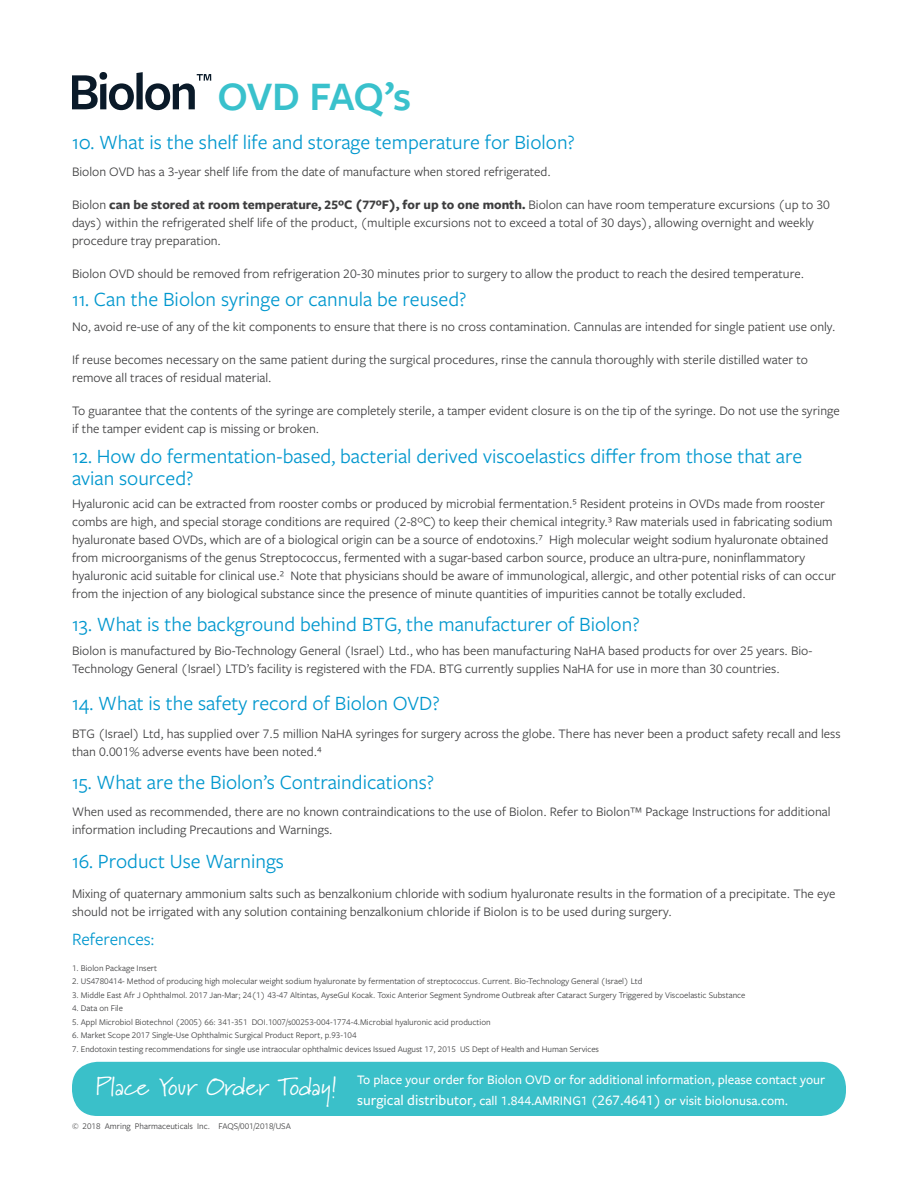
<style>
.page{position:relative;width:918px;height:1188px;background:#fff}
.page>*{position:absolute;margin:0;border:0;box-sizing:border-box;transform-origin:0 0}
.t1{font:600 42px "Freight Sans Pro";letter-spacing:-.025em;color:#39c1cc}
.t2{font:25.5px "Marydale";color:#fff}
.H2_with_Icon{font:21px/22.5px "Freight Sans Pro";color:#0097ce}
.H2_with_Icon-2{font:18px "Freight Sans Pro";color:#0097ce}
.H2_with_Icon-3{font:13.5px/18px "Freight Sans Pro";color:#3e3e3f}
.t3{font:500 13.5px/21px "Freight Sans Pro";color:#fff}
.H2_with_Icon-4{font:9px "Freight Sans Pro";color:#3e3e3f}
.s1{font-weight:700}
.s2{font-size:15px}
</style>
<div class="page">
<svg style="left:72px;top:72px;width:139px;height:38px"></svg>
<div style="left:72px;top:1062px;width:774px;height:54px;background:#3ac0c9;border-radius:25px"></div>
<p class="t1" style="left:218px;top:67px;width:195px">OVD FAQ’s</p>
<p class="H2_with_Icon" style="left:72px;top:130px;width:504px">10. What is the shelf life and storage temperature for Biolon?</p>
<p class="H2_with_Icon-3" style="left:72px;top:162px;width:480px">Biolon OVD has a 3-year shelf life from the date of manufacture when stored refrigerated.</p>
<p class="H2_with_Icon-3" style="left:72px;top:195px;width:759px">Biolon <span class="s1">can be stored at room temperature, 25ºC (77ºF), for up to one month.</span> Biolon can have room temperature excursions (up to 30 days) within the refrigerated shelf life of the product, (multiple excursions not to exceed a total of 30 days), allowing overnight and weekly procedure tray preparation.</p>
<p class="H2_with_Icon-3" style="left:72px;top:264px;width:734px">Biolon OVD should be removed from refrigeration 20-30 minutes prior to surgery to allow the product to reach the desired temperature.</p>
<p class="H2_with_Icon" style="left:72px;top:287px;width:396px">11. Can the Biolon syringe or cannula be reused?</p>
<p class="H2_with_Icon-3" style="left:72px;top:317px;width:765px">No, avoid re-use of any of the kit components to ensure that there is no cross contamination. Cannulas are intended for single patient use only.</p>
<p class="H2_with_Icon-3" style="left:72px;top:350px;width:738px">If reuse becomes necessary on the same patient during the surgical procedures, rinse the cannula thoroughly with sterile distilled water to remove all traces of residual material.</p>
<p class="H2_with_Icon-3" style="left:72px;top:401px;width:769px">To guarantee that the contents of the syringe are completely sterile, a tamper evident closure is on the tip of the syringe. Do not use the syringe if the tamper evident cap is missing or broken.</p>
<p class="H2_with_Icon" style="left:72px;top:444px;width:732px">12. How do fermentation-based, bacterial derived viscoelastics differ from those that are avian sourced?</p>
<p class="H2_with_Icon-3" style="left:72px;top:494px;width:766px">Hyaluronic acid can be extracted from rooster combs or produced by microbial fermentation.⁵ Resident proteins in OVDs made from rooster combs are high, and special storage conditions are required (2-8ºC) to keep their chemical integrity.³ Raw materials used in fabricating sodium hyaluronate based OVDs, which are of a biological origin can be a source of endotoxins.⁷ High molecular weight sodium hyaluronate obtained from microorganisms of the genus Streptococcus, fermented with a sugar-based carbon source, produce an ultra-pure, noninflammatory hyaluronic acid suitable for clinical use.² Note that physicians should be aware of immunological, allergic, and other potential risks of can occur from the injection of any biological substance since the presence of minute quantities of impurities cannot be totally excluded.</p>
<p class="H2_with_Icon" style="left:72px;top:612px;width:569px">13. What is the background behind BTG, the manufacturer of Biolon?</p>
<p class="H2_with_Icon-3" style="left:72px;top:641px;width:742px">Biolon is manufactured by Bio-Technology General (Israel) Ltd., who has been manufacturing NaHA based products for over 25 years. Bio-<br>Technology General (Israel) LTD’s facility is registered with the FDA. BTG currently supplies NaHA for use in more than 30 countries.</p>
<p class="H2_with_Icon" style="left:72px;top:691px;width:369px">14. What is the safety record of Biolon OVD?</p>
<p class="H2_with_Icon-3" style="left:72px;top:724px;width:770px">BTG (Israel) Ltd, has supplied over 7.5 million NaHA syringes for surgery across the globe. There has never been a product safety recall and less than 0.001% adverse events have been noted.⁴</p>
<p class="H2_with_Icon" style="left:72px;top:770px;width:364px">15. What are the Biolon’s Contraindications?</p>
<p class="H2_with_Icon-3" style="left:72px;top:802px;width:760px">When used as recommended, there are no known contraindications to the use of Biolon. Refer to Biolon™ Package Instructions for additional information including Precautions and Warnings.</p>
<p class="H2_with_Icon" style="left:72px;top:849px;width:214px">16. Product Use Warnings</p>
<p class="H2_with_Icon-3" style="left:72px;top:884px;width:765px">Mixing of quaternary ammonium salts such as benzalkonium chloride with sodium hyaluronate results in the formation of a precipitate. The eye should not be irrigated with any solution containing benzalkonium chloride if Biolon is to be used during surgery.</p>
<p class="H2_with_Icon-2" style="left:72px;top:927px;width:84px">References:</p>
<p class="H2_with_Icon-4" style="left:72px;top:962px;width:87px">1. Biolon Package Insert</p>
<p class="H2_with_Icon-4" style="left:72px;top:975px;width:572px">2. US4780414- Method of producing high molecular weight sodium hyaluronate by fermentation of streptococcus. Current. Bio-Technology General (Israel) Ltd</p>
<p class="H2_with_Icon-4" style="left:72px;top:989px;width:675px">3. Middle East Afr J Ophthalmol. 2017 Jan-Mar; 24(1) 43-47 Altintas, AyseGul Kocak. Toxic Anterior Segment Syndrome Outbreak after Cataract Surgery Triggered by Viscoelastic Substance</p>
<p class="H2_with_Icon-4" style="left:72px;top:1002px;width:53px">4. Data on File</p>
<p class="H2_with_Icon-4" style="left:72px;top:1016px;width:420px">5. Appl Microbiol Biotechnol (2005) 66: 341-351 DOI.1007/s00253-004-1774-4.Microbial hyaluronic acid production</p>
<p class="H2_with_Icon-4" style="left:72px;top:1029px;width:286px">6. Market Scope 2017 Single-Use Ophthalmic Surgical Product Report, p.93-104</p>
<p class="H2_with_Icon-4" style="left:72px;top:1043px;width:529px">7. Endotoxin testing recommendations for single use intraocular ophthalmic devices Issued August 17, 2015 US Dept of Health and Human Services</p>
<h3 class="t2" style="left:95px;top:1072px;width:243px">Place Your Order Today!</h3>
<p class="t3" style="left:357px;top:1069px;width:470px">To place your order for Biolon OVD or for additional information, please contact your <span class="s2">surgical distributor</span>, call 1.844.AMRING1 (<span class="s2">267.4641)</span> or visit biolonusa.com.</p>
<p class="H2_with_Icon-4" style="left:72px;top:1120px;width:220px">© 2018 Amring Pharmaceuticals Inc. FAQS/001/2018/USA</p>
</div>
